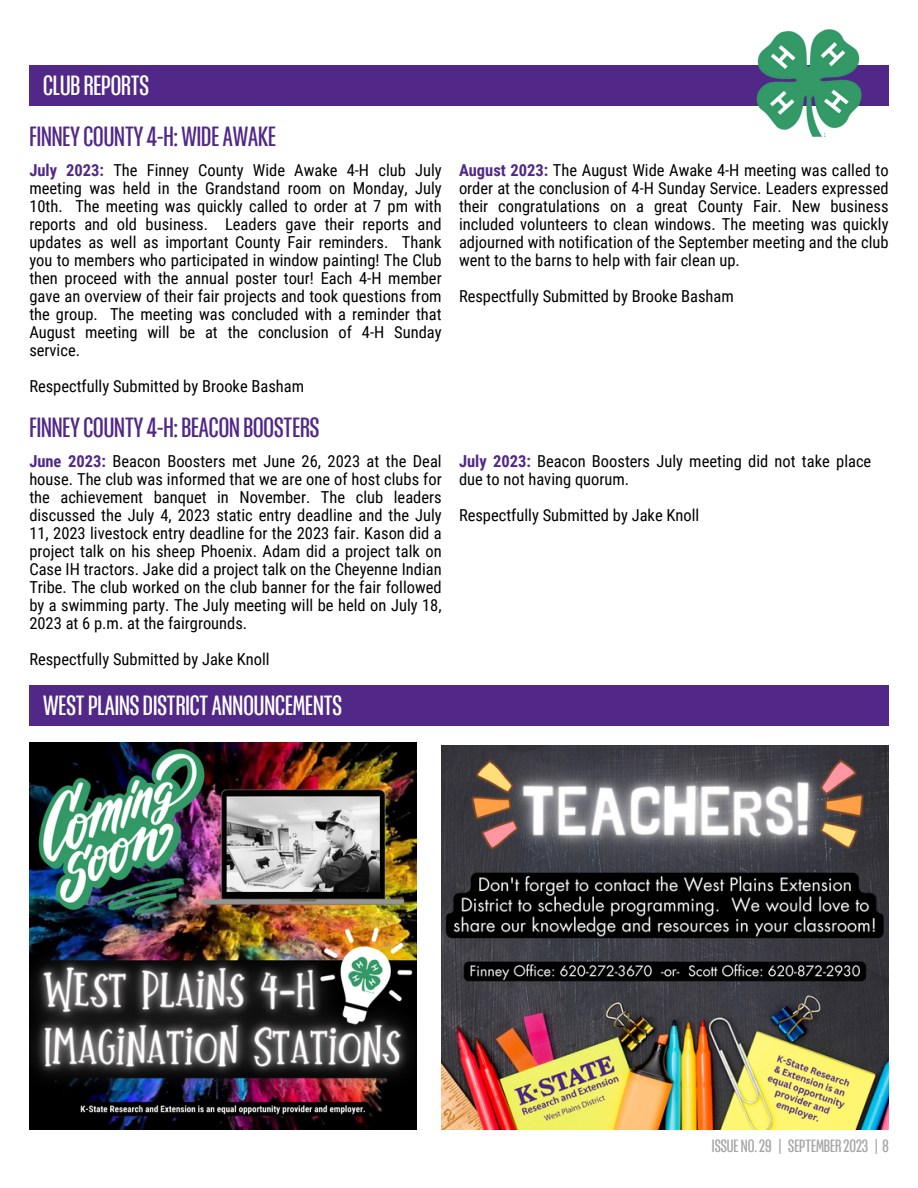
<style>
.page{position:relative;width:918px;height:1188px;background:#fff}
.page>*{position:absolute;margin:0;border:0;box-sizing:border-box;transform-origin:0 0}
.t1{font:23.4px "Placard Next";color:#512888}
.t2{font:23.4px "Placard Next";color:#fff}
.t3{font:16.5px/18px "Roboto Condensed";color:#000;text-align:justify}
.t4{font:15px "Placard Next";color:#a6a6a6}
.s1{font-weight:700;color:#512888}
</style>
<div class="page">
<div style="left:29px;top:65px;width:860px;height:40px;background:#512888"></div>
<img style="left:757px;top:29px;width:108px;height:108px">
<div style="left:29px;top:685px;width:860px;height:40px;background:#512888"></div>
<img style="left:29px;top:742px;width:387px;height:387px">
<img style="left:442px;top:745px;width:446px;height:384px">
<p class="t2" style="left:43px;top:69px;width:108px">CLUB REPORTS</p>
<p class="t1" style="left:29px;top:120px;width:248px">FINNEY COUNTY 4-H:WIDE AWAKE</p>
<p class="t3" style="left:29px;top:162px;width:414px"><span class="s1">July 2023:</span> The Finney County Wide Awake 4-H club July meeting was held in the Grandstand room on Monday, July 10th. The meeting was quickly called to order at 7 pm with reports and old business. Leaders gave their reports and updates as well as important County Fair reminders. Thank you to members who participated in window painting! The Club then proceed with the annual poster tour! Each 4-H member gave an overview of their fair projects and took questions from the group. The meeting was concluded with a reminder that August meeting will be at the conclusion of 4-H Sunday service.</p>
<p class="t3" style="left:29px;top:378px;width:276px">Respectfully Submitted by Brooke Basham</p>
<p class="t1" style="left:29px;top:411px;width:292px">FINNEY COUNTY 4-H: BEACON BOOSTERS</p>
<p class="t3" style="left:29px;top:452px;width:414px"><span class="s1">June 2023:</span> Beacon Boosters met June 26, 2023 at the Deal house. The club was informed that we are one of host clubs for the achievement banquet in November. The club leaders discussed the July 4, 2023 static entry deadline and the July 11, 2023 livestock entry deadline for the 2023 fair. Kason did a project talk on his sheep Phoenix. Adam did a project talk on Case IH tractors. Jake did a project talk on the Cheyenne Indian Tribe. The club worked on the club banner for the fair followed by a swimming party. The July meeting will be held on July 18, 2023 at 6 p.m. at the fairgrounds.</p>
<p class="t3" style="left:29px;top:650px;width:242px">Respectfully Submitted by Jake Knoll</p>
<p class="t2" style="left:43px;top:689px;width:301px">WEST PLAINS DISTRICT ANNOUNCEMENTS</p>
<p class="t3" style="left:459px;top:162px;width:431px"><span class="s1">August 2023:</span> The August Wide Awake 4-H meeting was called to order at the conclusion of 4-H Sunday Service. Leaders expressed their congratulations on a great County Fair. New business included volunteers to clean windows. The meeting was quickly adjourned with notification of the September meeting and the club went to the barns to help with fair clean up.</p>
<p class="t3" style="left:459px;top:288px;width:276px">Respectfully Submitted by Brooke Basham</p>
<p class="t3" style="left:459px;top:452px;width:414px"><span class="s1">July 2023:</span> Beacon Boosters July meeting did not take place due to not having quorum.</p>
<p class="t3" style="left:459px;top:506px;width:242px">Respectfully Submitted by Jake Knoll</p>
<p class="t4" style="left:712px;top:1135px;width:178px">ISSUE NO.29 | SEPTEMBER 2023 | 8</p>
</div>
